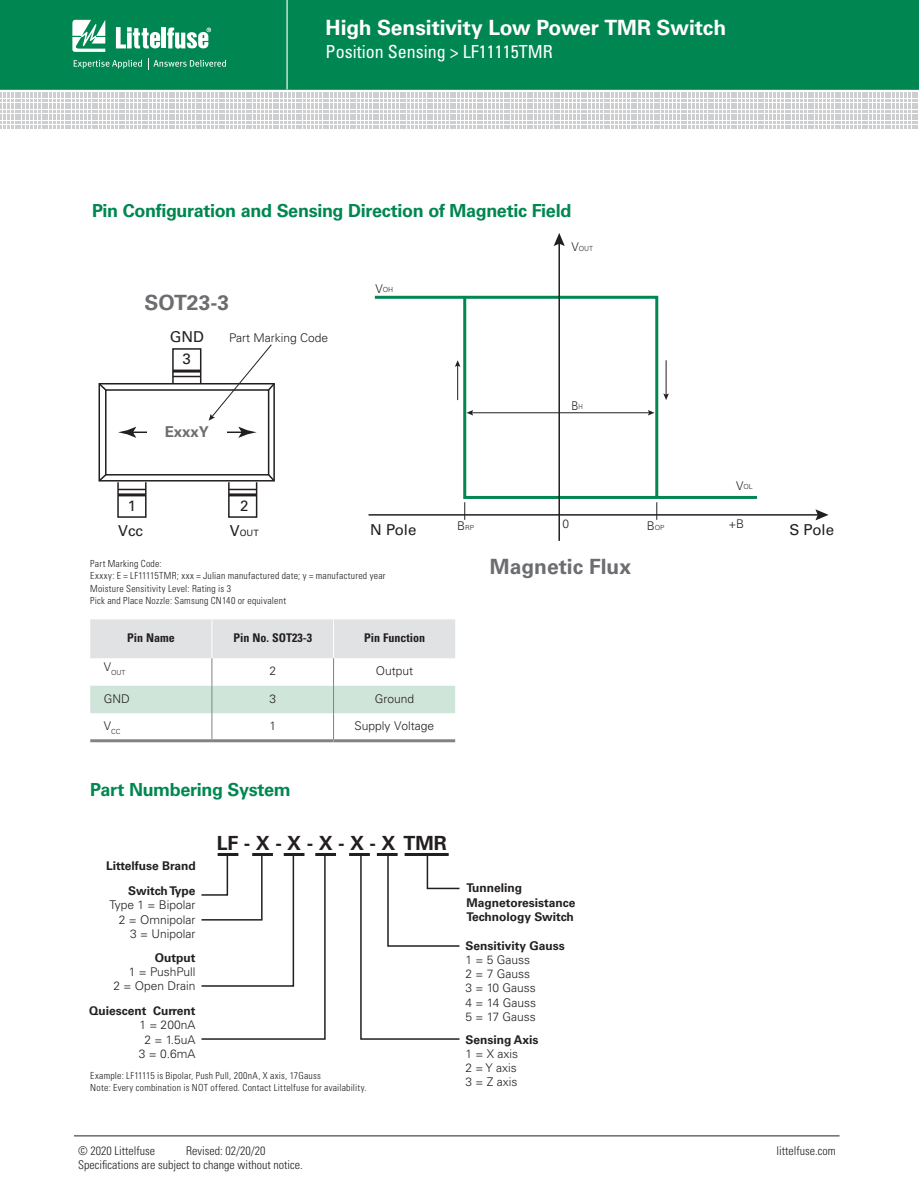
<style>
.page{position:relative;width:919px;height:1191px;background:#fff}
.page>*{position:absolute;margin:0;border:0;box-sizing:border-box;transform-origin:0 0}
.t1{font:700 21px "Univers LT Std";letter-spacing:-.005em;color:#fff}
.t2{font:700 21px "Univers LT Std";color:#6c6d70}
.para{font:700 19.5px "Univers LT Std";color:#231f20}
.Strong_Bold_Body{font:700 18px "Univers LT Std";letter-spacing:-.02em;color:#008751}
.ch_subtitle_L{font:condensed 18px "Univers LT Std";color:#fff}
.t3{font:15px "Univers LT Std";color:#231f20}
.t4{font:700 15px "Univers LT Std";color:#6c6d70}
.para-2{font:300 12px "Univers LT Std";color:#231f20}
.para-3{font:700 12px/14.4px "Univers LT Std";color:#231f20;text-align:right}
.t5{font:300 condensed 12px "Univers LT Std";color:#231f20}
.Chart_Body{font:300 12px "Univers LT Std";color:#231f20}
.Chart_Body-2{font:700 condensed 12px "Univers LT Std";color:#231f20}
.Chart_Body-3{font:300 12px "Univers LT Std";color:#231f20;scale:.87 1}
.Spec_body{font:300 condensed 9.75px "Univers LT Std";letter-spacing:.025em;color:#231f20}
.t6{font:8.7px "Univers LT Std";color:#231f20}
.Chart_Body-4{font:300 7.05px "Univers LT Std";color:#231f20}
.s1{font-size:12px}
.s2{font-size:7.05px}
.s3{font-size:15px}
.s4{font-weight:300}
</style>
<div class="page">
<hr style="left:74px;top:1135px;width:765px;height:1px;background:#231f20">
<div style="left:0;top:0;width:918px;height:90px;background:#008751"></div>
<hr style="left:286px;top:0;width:1px;height:89px;background:#fff">
<svg style="left:72px;top:20px;width:33px;height:32px"></svg>
<div style="left:161px;top:28px;width:5px;height:20px;background:#fff"></div>
<svg style="left:167px;top:28px;width:44px;height:21px"></svg>
<svg style="left:116px;top:27px;width:44px;height:21px"></svg>
<svg style="left:74px;top:60px;width:68px;height:9px"></svg>
<svg style="left:148px;top:58px;width:78px;height:11px"></svg>
<svg style="left:0;top:92px;width:917px;height:35px"></svg>
<hr style="left:315px;top:853px;width:21px;height:3px;background:#231f20">
<hr style="left:349px;top:853px;width:21px;height:3px;background:#231f20">
<svg style="left:201px;top:853px;width:125px;height:187px"></svg>
<svg style="left:360px;top:853px;width:100px;height:187px"></svg>
<svg style="left:90px;top:742px;width:365px;height:1px"></svg>
<hr style="left:90px;top:739px;width:122px;height:3px;background:#808285">
<hr style="left:212px;top:739px;width:121px;height:3px;background:#808285">
<hr style="left:333px;top:739px;width:122px;height:3px;background:#808285">
<svg style="left:90px;top:619px;width:365px;height:120px"></svg>
<div style="left:98px;top:383px;width:177px;height:98px;border:2px solid #231f20"></div>
<div style="left:105px;top:389px;width:164px;height:86px;border:2px solid #231f20"></div>
<svg style="left:98px;top:383px;width:10px;height:9px"></svg>
<svg style="left:98px;top:472px;width:10px;height:10px"></svg>
<svg style="left:266px;top:472px;width:9px;height:10px"></svg>
<div style="left:172px;top:348px;width:29px;height:36px;border:2px solid #231f20"></div>
<hr style="left:173px;top:369px;width:28px;height:3px;background:#231f20">
<svg style="left:173px;top:376px;width:28px;height:1px"></svg>
<div style="left:117px;top:481px;width:29px;height:37px;border:2px solid #231f20"></div>
<hr style="left:118px;top:493px;width:28px;height:3px;background:#231f20">
<svg style="left:118px;top:489px;width:28px;height:1px"></svg>
<div style="left:228px;top:481px;width:29px;height:37px;border:2px solid #231f20"></div>
<hr style="left:229px;top:493px;width:27px;height:3px;background:#231f20">
<svg style="left:229px;top:489px;width:27px;height:1px"></svg>
<hr style="left:130px;top:431px;width:114px;height:2px;background:#231f20">
<svg style="left:118px;top:427px;width:18px;height:11px"></svg>
<svg style="left:238px;top:427px;width:18px;height:11px"></svg>
<svg style="left:659px;top:360px;width:98px;height:139px"></svg>
<svg style="left:374px;top:295px;width:285px;height:204px"></svg>
<hr style="left:558px;top:242px;width:2px;height:299px;background:#231f20">
<svg style="left:553px;top:233px;width:11px;height:13px"></svg>
<hr style="left:368px;top:514px;width:451px;height:1px;background:#231f20">
<svg style="left:815px;top:509px;width:13px;height:11px"></svg>
<svg style="left:209px;top:344px;width:66px;height:77px"></svg>
<hr style="left:665px;top:360px;width:1px;height:35px;background:#231f20">
<svg style="left:663px;top:393px;width:5px;height:7px"></svg>
<hr style="left:457px;top:365px;width:1px;height:35px;background:#231f20">
<svg style="left:455px;top:360px;width:5px;height:7px"></svg>
<hr style="left:471px;top:412px;width:179px;height:1px;background:#231f20">
<svg style="left:647px;top:410px;width:7px;height:5px"></svg>
<svg style="left:466px;top:410px;width:7px;height:5px"></svg>
<div style="left:147px;top:424px;width:80px;height:18px;background:#fff"></div>
<svg style="left:464px;top:502px;width:1px;height:18px"></svg>
<svg style="left:656px;top:502px;width:1px;height:18px"></svg>
<p class="t1" style="left:325px;top:16px;width:402px">High Sensitivity Low Power TMR Switch</p>
<p class="ch_subtitle_L" style="left:325px;top:40px;width:228px">Position Sensing &gt; LF11115TMR</p>
<p class="Strong_Bold_Body" style="left:92px;top:200px;width:481px">Pin Configuration and Sensing Direction of Magnetic Field</p>
<p class="t2" style="left:145px;top:290px;width:86px">SOT23-3</p>
<p class="t3" style="left:170px;top:328px;width:36px">GND</p>
<p class="t3" style="left:183px;top:349px;width:10px">3</p>
<p class="Chart_Body" style="left:229px;top:330px;width:100px">Part Marking Code</p>
<p class="t4" style="left:165px;top:423px;width:46px">ExxxY</p>
<p class="t3" style="left:128px;top:497px;width:10px">1</p>
<p class="t3" style="left:240px;top:497px;width:10px">2</p>
<p class="Chart_Body-4" style="left:375px;top:285px;width:19px"><span class="s1">V</span>OH</p>
<p class="Chart_Body-4" style="left:571px;top:244px;width:23px"><span class="s1">V</span>OUT</p>
<p class="Chart_Body-3" style="left:571px;top:398px;width:15px">B<span class="s2">H</span></p>
<p class="Chart_Body-4" style="left:736px;top:483px;width:18px"><span class="s1">V</span>OL</p>
<p class="Chart_Body" style="left:562px;top:516px;width:8px">0</p>
<p class="Chart_Body" style="left:728px;top:516px;width:17px">+B</p>
<p class="Chart_Body-4" style="left:457px;top:523px;width:18px"><span class="s1">B</span>RP</p>
<p class="Chart_Body-4" style="left:646px;top:523px;width:19px"><span class="s1">B</span>OP</p>
<p class="t3" style="left:118px;top:521px;width:27px">Vcc</p>
<p class="t6" style="left:230px;top:528px;width:30px"><span class="s3">V</span>OUT</p>
<p class="t3" style="left:370px;top:521px;width:48px">N Pole</p>
<p class="t3" style="left:789px;top:521px;width:46px">S Pole</p>
<p class="Spec_body" style="left:90px;top:558px;width:73px">Part Marking Code:</p>
<p class="Spec_body" style="left:90px;top:570px;width:297px">Exxxy: E = LF11115TMR; xxx = Julian manufactured date; y = manufactured year</p>
<p class="Spec_body" style="left:90px;top:582px;width:142px">Moisture Sensitivity Level: Rating is 3</p>
<p class="Spec_body" style="left:90px;top:594px;width:197px">Pick and Place Nozzle: Samsung CN140 or equivalent</p>
<p class="Chart_Body-2" style="left:127px;top:630px;width:49px">Pin Name</p>
<p class="Chart_Body-2" style="left:233px;top:630px;width:80px">Pin No. SOT23-3</p>
<p class="Chart_Body-2" style="left:364px;top:630px;width:62px">Pin Function</p>
<p class="Chart_Body-4" style="left:104px;top:668px;width:23px"><sup>V</sup>OUT</p>
<p class="Chart_Body" style="left:269px;top:664px;width:8px">2</p>
<p class="Chart_Body" style="left:376px;top:664px;width:39px">Output</p>
<p class="Chart_Body" style="left:104px;top:691px;width:27px">GND</p>
<p class="Chart_Body" style="left:269px;top:691px;width:8px">3</p>
<p class="Chart_Body" style="left:375px;top:691px;width:41px">Ground</p>
<p class="Chart_Body-4" style="left:104px;top:727px;width:18px"><sup>V</sup>CC</p>
<p class="Chart_Body" style="left:269px;top:718px;width:8px">1</p>
<p class="Chart_Body" style="left:354px;top:718px;width:81px">Supply Voltage</p>
<p class="t2" style="left:490px;top:554px;width:143px">Magnetic Flux</p>
<p class="Strong_Bold_Body" style="left:90px;top:779px;width:202px">Part Numbering System</p>
<p class="para-3" style="left:106px;top:859px;width:91px">Littelfuse Brand</p>
<p class="para-3" style="left:128px;top:883px;width:69px">Switch Type</p>
<p class="para-2" style="left:110px;top:897px;width:87px">Type 1 = Bipolar</p>
<p class="para-2" style="left:119px;top:912px;width:78px">2 = Omnipolar</p>
<p class="para-2" style="left:130px;top:926px;width:67px">3 = Unipolar</p>
<p class="para-3" style="left:155px;top:950px;width:42px">Output</p>
<p class="para-2" style="left:129px;top:964px;width:68px">1 = PushPull</p>
<p class="para-2" style="left:114px;top:979px;width:83px">2 = Open Drain</p>
<p class="para-3" style="left:89px;top:1003px;width:108px">Quiescent Current<br><span class="s4">1 = 200nA</span></p>
<p class="para-2" style="left:145px;top:1032px;width:52px">2 = 1.5uA</p>
<p class="para-2" style="left:139px;top:1046px;width:58px">3 = 0.6mA</p>
<p class="para" style="left:217px;top:831px;width:232px">LF - X - X - X - X - X TMR</p>
<p class="Spec_body" style="left:90px;top:1069px;width:232px">Example: LF11115 is Bipolar, Push Pull, 200nA, X axis, 17Gauss</p>
<p class="Spec_body" style="left:90px;top:1081px;width:278px">Note: Every combination is NOT offered. Contact Littelfuse for availability.</p>
<p class="para-3" style="left:466px;top:881px;width:110px;text-align:left">Tunneling<br>Magnetoresistance<br>Technology Switch</p>
<p class="para-3" style="left:465px;top:938px;width:101px">Sensitivity Gauss</p>
<p class="para-2" style="left:465px;top:952px;width:66px">1 = 5 Gauss</p>
<p class="para-2" style="left:465px;top:966px;width:66px">2 = 7 Gauss</p>
<p class="para-2" style="left:465px;top:981px;width:72px">3 = 10 Gauss</p>
<p class="para-2" style="left:465px;top:995px;width:72px">4 = 14 Gauss</p>
<p class="para-2" style="left:465px;top:1009px;width:72px">5 = 17 Gauss</p>
<p class="para-3" style="left:465px;top:1032px;width:75px">Sensing Axis</p>
<p class="para-2" style="left:465px;top:1046px;width:54px">1 = X axis</p>
<p class="para-2" style="left:465px;top:1060px;width:53px">2 = Y axis</p>
<p class="para-2" style="left:465px;top:1075px;width:53px">3 = Z axis</p>
<p class="t5" style="left:78px;top:1143px;width:78px">© 2020 Littelfuse</p>
<p class="t5" style="left:186px;top:1143px;width:81px">Revised: 02/20/20</p>
<p class="t5" style="left:776px;top:1143px;width:61px">littelfuse.com</p>
<p class="t5" style="left:78px;top:1157px;width:226px">Specifications are subject to change without notice.</p>
</div>
